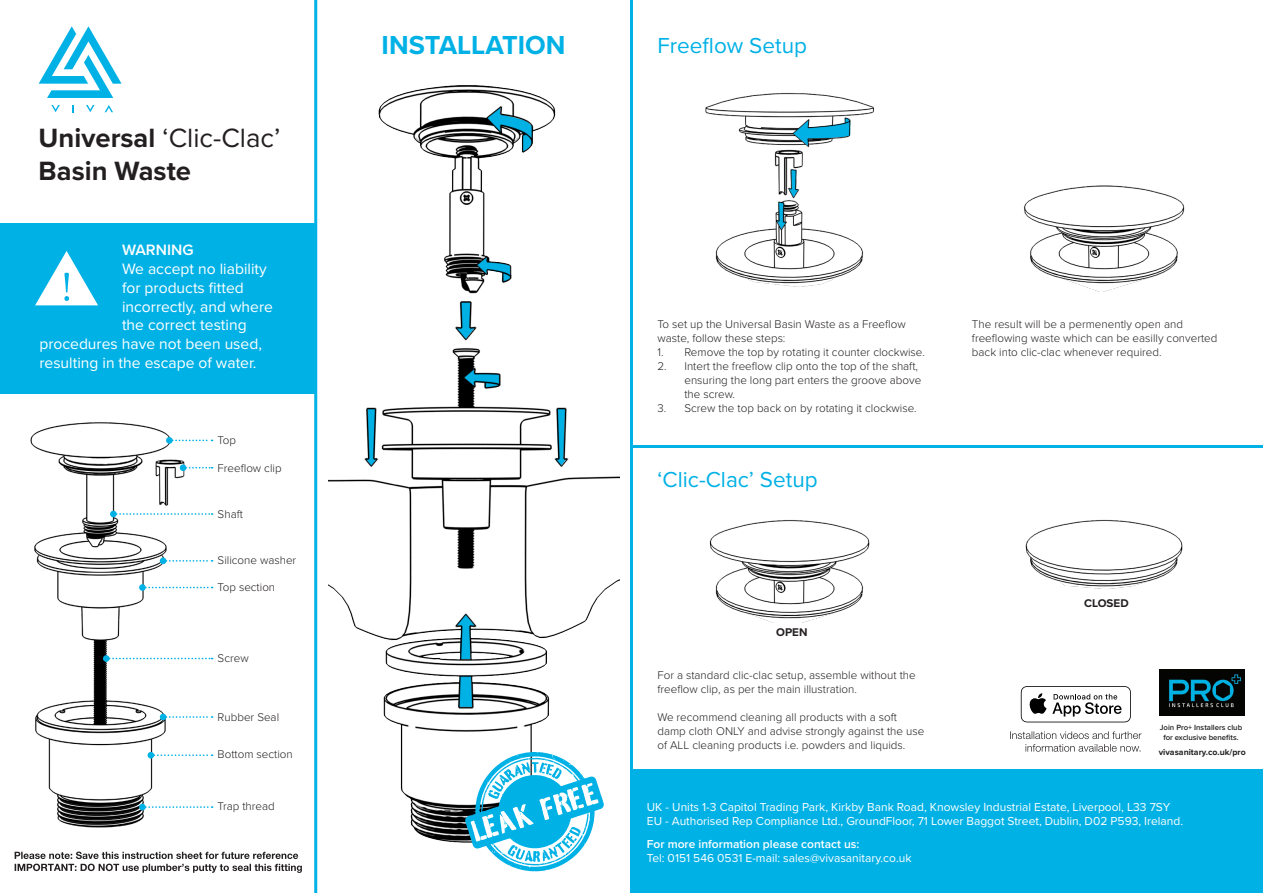
<style>
.page{position:relative;width:1263px;height:893px;background:#fff}
.page>*{position:absolute;margin:0;border:0;box-sizing:border-box;transform-origin:0 0}
.t1{font:27.45px "Proxima Nova";color:#231f20}
.t2{font:700 27.45px "Proxima Nova";color:#231f20}
.t3{font:700 27px "Proxima Nova";color:#00b1e6}
.t4{font:22.5px "Proxima Nova";color:#00b1e6}
.t5{font:15.6px "Proxima Nova";color:#fff}
.t6{font:600 15.6px "Proxima Nova";color:#fff}
.t7{font:12px/14.4px "Proxima Nova";color:#fff}
.t8{font:300 11.55px/14px "Proxima Nova";color:#231f20}
.t9{font:700 11.55px "Proxima Nova";color:#231f20}
.t10{font:700 8.7px "Proxima Nova";color:#231f20}
.t11{font:600 7.8px/9.3px "Proxima Nova";color:#231f20;text-align:center}
.s1{font-weight:700}
.s2{font-weight:600}
</style>
<div class="page">
<div style="left:0;top:223px;width:316px;height:171px;background:#00b1e6"></div>
<svg style="left:51px;top:105px;width:9px;height:7px"></svg>
<svg style="left:86px;top:105px;width:8px;height:7px"></svg>
<svg style="left:105px;top:105px;width:8px;height:7px"></svg>
<svg style="left:39px;top:26px;width:83px;height:72px"></svg>
<svg style="left:72px;top:105px;width:2px;height:7px"></svg>
<div style="left:633px;top:770px;width:630px;height:123px;background:#00b1e6"></div>
<svg style="left:15px;top:851px;width:287px;height:22px"></svg>
<svg style="left:35px;top:251px;width:63px;height:55px"></svg>
<hr style="left:314px;top:0;width:3px;height:893px;background:#00b1e6">
<hr style="left:630px;top:0;width:3px;height:893px;background:#00b1e6">
<hr style="left:632px;top:445px;width:631px;height:3px;background:#00b1e6">
<img style="left:1159px;top:670px;width:86px;height:46px">
<svg style="left:1010px;top:731px;width:131px;height:21px"></svg>
<svg style="left:1021px;top:686px;width:110px;height:36px"></svg>
<img style="left:30px;top:422px;width:182px;height:406px">
<svg style="left:146px;top:587px;width:67px;height:1px"></svg>
<div style="left:139px;top:584px;width:7px;height:7px;background:#00b1e6;border-radius:50%"></div>
<svg style="left:166px;top:560px;width:47px;height:2px"></svg>
<div style="left:160px;top:557px;width:6px;height:7px;background:#00b1e6;border-radius:50%"></div>
<svg style="left:148px;top:752px;width:65px;height:6px"></svg>
<svg style="left:160px;top:714px;width:53px;height:6px"></svg>
<svg style="left:146px;top:806px;width:67px;height:2px"></svg>
<div style="left:139px;top:804px;width:7px;height:6px;background:#00b1e6;border-radius:50%"></div>
<svg style="left:110px;top:658px;width:103px;height:1px"></svg>
<div style="left:103px;top:655px;width:7px;height:7px;background:#00b1e6;border-radius:50%"></div>
<svg style="left:173px;top:440px;width:40px;height:1px"></svg>
<div style="left:166px;top:437px;width:7px;height:7px;background:#00b1e6;border-radius:50%"></div>
<svg style="left:117px;top:513px;width:96px;height:2px"></svg>
<div style="left:110px;top:511px;width:7px;height:6px;background:#00b1e6;border-radius:50%"></div>
<img style="left:329px;top:85px;width:291px;height:758px">
<svg style="left:487px;top:107px;width:45px;height:45px"></svg>
<svg style="left:477px;top:257px;width:33px;height:25px"></svg>
<svg style="left:456px;top:302px;width:19px;height:37px"></svg>
<svg style="left:464px;top:369px;width:35px;height:19px"></svg>
<svg style="left:555px;top:409px;width:11px;height:57px"></svg>
<svg style="left:366px;top:409px;width:11px;height:57px"></svg>
<svg style="left:456px;top:614px;width:19px;height:45px"></svg>
<svg style="left:459px;top:676px;width:13px;height:31px"></svg>
<svg style="left:465px;top:752px;width:139px;height:120px"></svg>
<img style="left:709px;top:520px;width:161px;height:102px">
<img style="left:1024px;top:185px;width:161px;height:106px">
<img style="left:705px;top:93px;width:169px;height:194px">
<img style="left:155px;top:458px;width:30px;height:49px">
<img style="left:1025px;top:519px;width:158px;height:71px">
<svg style="left:793px;top:118px;width:57px;height:28px"></svg>
<svg style="left:777px;top:170px;width:21px;height:60px"></svg>
<svg style="left:186px;top:467px;width:27px;height:2px"></svg>
<div style="left:180px;top:464px;width:6px;height:7px;background:#00b1e6;border-radius:50%"></div>
<p class="t1" style="left:39px;top:122px;width:243px"><span class="s1">Universal</span> ‘Clic-Clac’</p>
<p class="t2" style="left:39px;top:154px;width:154px">Basin Waste</p>
<p class="t6" style="left:122px;top:241px;width:73px">WARNING</p>
<p class="t5" style="left:122px;top:260px;width:146px">We accept no liability</p>
<p class="t5" style="left:122px;top:278px;width:123px">for products fitted</p>
<p class="t5" style="left:122px;top:297px;width:152px">incorrectly, and where</p>
<p class="t5" style="left:122px;top:316px;width:126px">the correct testing</p>
<p class="t5" style="left:39px;top:335px;width:224px">procedures have not been used,</p>
<p class="t5" style="left:39px;top:353px;width:219px">resulting in the escape of water.</p>
<p class="t8" style="left:218px;top:433px;width:20px">Top</p>
<p class="t8" style="left:218px;top:461px;width:65px">Freeflow clip</p>
<p class="t8" style="left:218px;top:507px;width:27px">Shaft</p>
<p class="t8" style="left:218px;top:553px;width:80px">Silicone washer</p>
<p class="t8" style="left:218px;top:580px;width:59px">Top section</p>
<p class="t8" style="left:218px;top:651px;width:33px">Screw</p>
<p class="t8" style="left:218px;top:710px;width:63px">Rubber Seal</p>
<p class="t8" style="left:218px;top:748px;width:77px">Bottom section</p>
<p class="t8" style="left:218px;top:799px;width:59px">Trap thread</p>
<p class="t3" style="left:382px;top:29px;width:185px">INSTALLATION</p>
<p class="t4" style="left:657px;top:32px;width:151px">Freeflow Setup</p>
<p class="t8" style="left:657px;top:318px;width:250px">To set up the Universal Basin Waste as a Freeflow waste, follow these steps:</p>
<p class="t8" style="left:657px;top:346px;width:269px">1. Remove the top by rotating it counter clockwise.</p>
<p class="t8" style="left:684px;top:359px;width:238px;text-indent:-27px">2. Intert the freeflow clip onto the top of the shaft, ensuring the long part enters the groove above the screw.</p>
<p class="t8" style="left:657px;top:401px;width:261px">3. Screw the top back on by rotating it clockwise.</p>
<p class="t4" style="left:657px;top:466px;width:162px">‘Clic-Clac’ Setup</p>
<p class="t9" style="left:776px;top:625px;width:33px">OPEN</p>
<p class="t8" style="left:657px;top:668px;width:260px">For a standard clic-clac setup, assemble without the freeflow clip, as per the main illustration.</p>
<p class="t8" style="left:657px;top:710px;width:268px">We recommend cleaning all products with a soft damp cloth ONLY and advise strongly against the use of ALL cleaning products i.e. powders and liquids.</p>
<p class="t8" style="left:972px;top:318px;width:247px">The result will be a permenently open and freeflowing waste which can be easilly converted back into clic-clac whenever required.</p>
<p class="t9" style="left:1084px;top:597px;width:46px">CLOSED</p>
<p class="t11" style="left:1160px;top:723px;width:84px">Join Pro+ Installers club for exclusive benefits.</p>
<p class="t10" style="left:1159px;top:747px;width:88px">vivasanitary.co.uk/pro</p>
<p class="t7" style="left:647px;top:799px;width:538px">UK - Units 1-3 Capitol Trading Park, Kirkby Bank Road, Knowsley Industrial Estate, Liverpool, L33 7SY<br>EU - Authorised Rep Compliance Ltd., GroundFloor, 71 Lower Baggot Street, Dublin, D02 P593, Ireland.</p>
<p class="t7" style="left:647px;top:837px;width:266px"><span class="s2">For more information please contact us:<br></span>Tel: 0151 546 0531 E-mail: sales@vivasanitary.co.uk</p>
</div>
